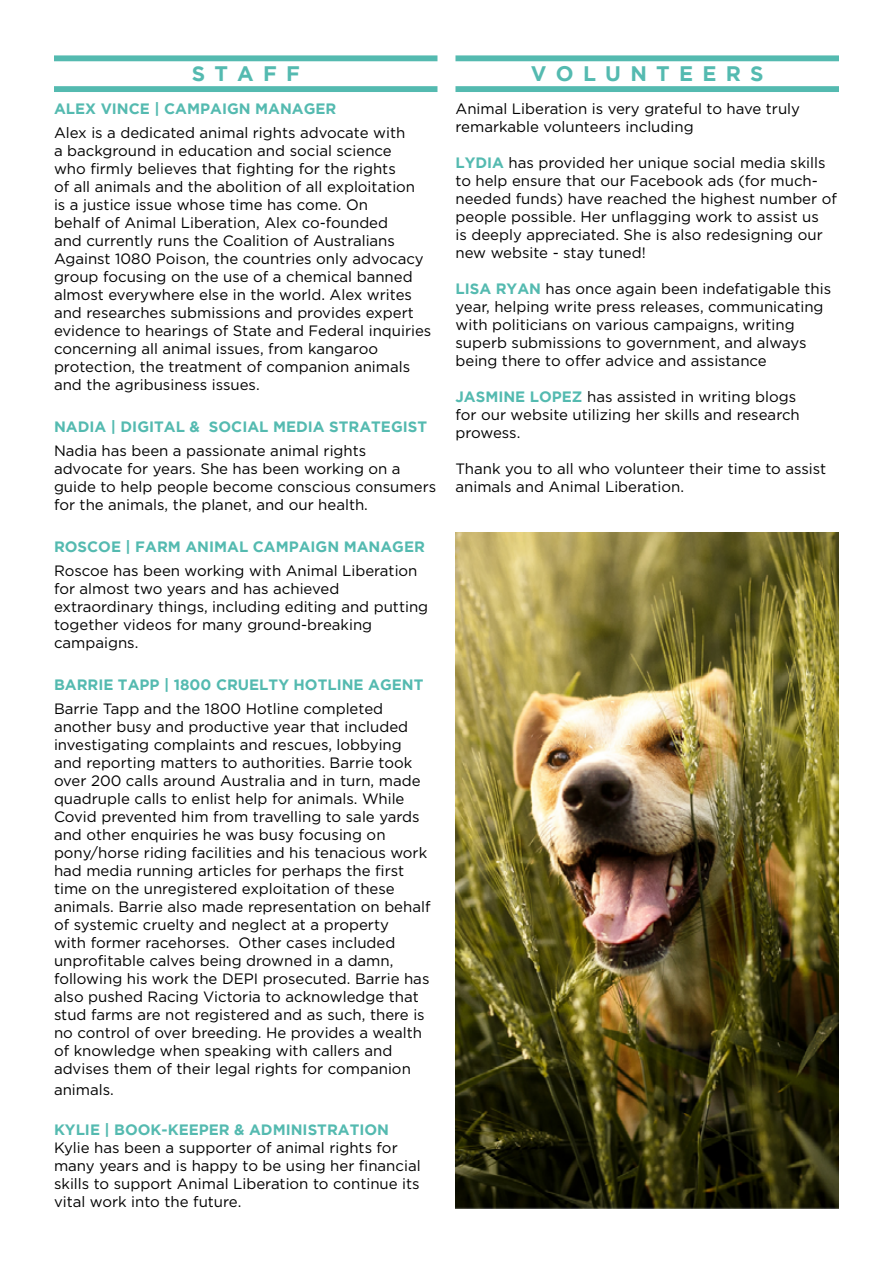
<style>
.page{position:relative;width:893px;height:1263px;background:#fff}
.page>*{position:absolute;margin:0;border:0;box-sizing:border-box;transform-origin:0 0}
.t1{font:700 21px "Gotham";letter-spacing:.44em;color:#54bab0}
.t2{font:15px/18px "Gotham";color:#000}
.t3{font:700 15px "Gotham";color:#54bab0}
.s1{font-weight:700;color:#54bab0}
</style>
<div class="page">
<svg style="left:54px;top:86px;width:383px;height:6px;background:#58bbb2"></svg>
<svg style="left:54px;top:55px;width:383px;height:6px;background:#60beb5"></svg>
<svg style="left:455px;top:86px;width:384px;height:6px;background:#58bbb2"></svg>
<svg style="left:455px;top:55px;width:384px;height:6px;background:#60beb5"></svg>
<img style="left:455px;top:533px;width:384px;height:676px">
<h1 class="t1" style="left:192px;top:61px;width:110px">STAFF</h1>
<h1 class="t1" style="left:531px;top:61px;width:234px">VOLUNTEERS</h1>
<p class="t3" style="left:54px;top:100px;width:284px">ALEX VINCE | CAMPAIGN MANAGER</p>
<p class="t2" style="left:54px;top:123px;width:379px">Alex is a dedicated animal rights advocate with<br>a background in education and social science<br>who firmly believes that fighting for the rights<br>of all animals and the abolition of all exploitation<br>is a justice issue whose time has come. On<br>behalf of Animal Liberation, Alex co-founded<br>and currently runs the Coalition of Australians Against 1080 Poison, the countries only advocacy group focusing on the use of a chemical banned almost everywhere else in the world. Alex writes and researches submissions and provides expert evidence to hearings of State and Federal inquiries concerning all animal issues, from kangaroo protection, the treatment of companion animals and the agribusiness issues.</p>
<p class="t3" style="left:54px;top:418px;width:375px">NADIA | DIGITAL &amp; SOCIAL MEDIA STRATEGIST</p>
<p class="t2" style="left:54px;top:441px;width:384px">Nadia has been a passionate animal rights advocate for years. She has been working on a guide to help people become conscious consumers for the animals, the planet, and our health.</p>
<p class="t3" style="left:54px;top:538px;width:372px">ROSCOE | FARM ANIMAL CAMPAIGN MANAGER</p>
<p class="t2" style="left:54px;top:561px;width:376px">Roscoe has been working with Animal Liberation for almost two years and has achieved extraordinary things, including editing and putting together videos for many ground-breaking campaigns.</p>
<p class="t3" style="left:54px;top:676px;width:371px">BARRIE TAPP | 1800 CRUELTY HOTLINE AGENT</p>
<p class="t2" style="left:54px;top:699px;width:378px">Barrie Tapp and the 1800 Hotline completed another busy and productive year that included investigating complaints and rescues, lobbying and reporting matters to authorities. Barrie took over 200 calls around Australia and in turn, made quadruple calls to enlist help for animals. While Covid prevented him from travelling to sale yards and other enquiries he was busy focusing on pony/horse riding facilities and his tenacious work had media running articles for perhaps the first time on the unregistered exploitation of these animals. Barrie also made representation on behalf of systemic cruelty and neglect at a property<br>with former racehorses. Other cases included unprofitable calves being drowned in a damn, following his work the DEPI prosecuted. Barrie has also pushed Racing Victoria to acknowledge that stud farms are not registered and as such, there is no control of over breeding. He provides a wealth of knowledge when speaking with callers and advises them of their legal rights for companion</p>
<p class="t2" style="left:54px;top:1081px;width:61px">animals.</p>
<p class="t3" style="left:54px;top:1121px;width:337px">KYLIE | BOOK-KEEPER &amp; ADMINISTRATION</p>
<p class="t2" style="left:54px;top:1138px;width:368px">Kylie has been a supporter of animal rights for many years and is happy to be using her financial skills to support Animal Liberation to continue its vital work into the future.</p>
<p class="t2" style="left:455px;top:99px;width:346px">Animal Liberation is very grateful to have truly remarkable volunteers including</p>
<p class="t2" style="left:455px;top:153px;width:383px"><span class="s1">LYDIA</span> has provided her unique social media skills to help ensure that our Facebook ads (for much&shy;needed funds) have reached the highest number of people possible. Her unflagging work to assist us<br>is deeply appreciated. She is also redesigning our new website - stay tuned!</p>
<p class="t2" style="left:455px;top:279px;width:377px"><span class="s1">LISA RYAN</span> has once again been indefatigable this year, helping write press releases, communicating with politicians on various campaigns, writing superb submissions to government, and always being there to offer advice and assistance</p>
<p class="t2" style="left:455px;top:387px;width:346px"><span class="s1">JASMINE LOPEZ</span> has assisted in writing blogs for our website utilizing her skills and research prowess.</p>
<p class="t2" style="left:455px;top:459px;width:372px">Thank you to all who volunteer their time to assist animals and Animal Liberation.</p>
</div>
